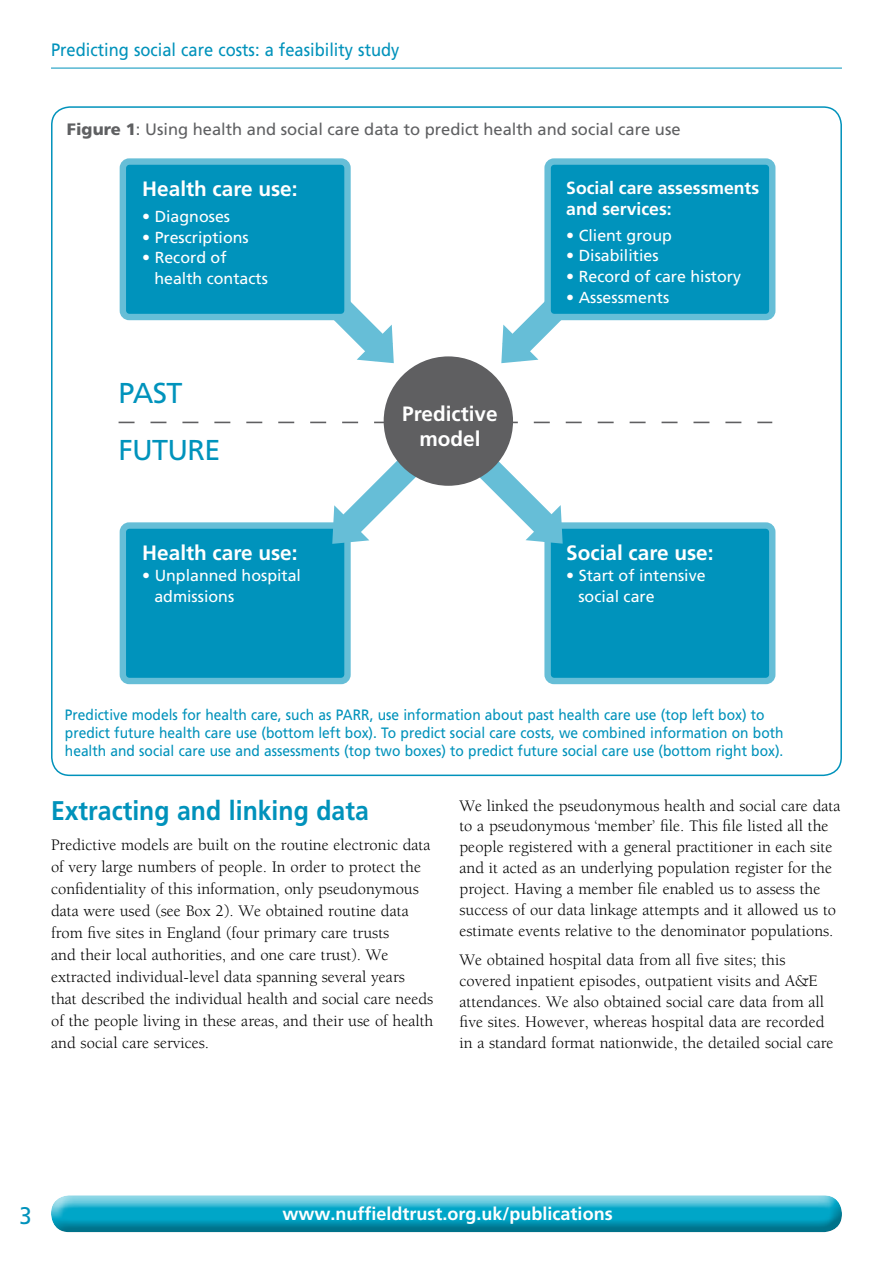
<style>
.page{position:relative;width:893px;height:1263px;background:#fff}
.page>*{position:absolute;margin:0;border:0;box-sizing:border-box;transform-origin:0 0}
.t1{font:28.8px/57.4px "Frutiger";letter-spacing:-.025em;color:#0093bc}
.t2{font:700 27px "Frutiger";color:#0092bb;scale:.92 1}
.t3{font:24px "Frutiger";color:#0092bb;scale:.92 1}
.t4{font:700 20.7px/24.9px "Frutiger";color:#fff;text-align:center}
.t5{font:18px "Frutiger";color:#0092bb;scale:.92 1}
.t6{font:700 18px "Frutiger";color:#fff}
.t7{font:700 17.55px/21.1px "Frutiger";color:#fff}
.t8{font:16.5px/20.9px "Berkeley Std";color:#000}
.t9{font:16.5px "Frutiger";color:#5f6062}
.t10{font:15.9px/20.7px "Frutiger";color:#fff}
.t11{font:15px/18px "Frutiger";color:#0092bb;scale:.92 1}
.s1{font-weight:900}
</style>
<div class="page">
<div style="left:49px;top:1192px;width:793px;height:29px;background:#fff;opacity:.75"></div>
<div style="left:49px;top:1198px;width:793px;height:35px;background:#5f6062;opacity:.5"></div>
<hr style="left:51px;top:68px;width:791px;height:1px;background:#0092bb">
<svg style="left:501px;top:302px;width:135px;height:61px"></svg>
<div style="left:548px;top:162px;width:224px;height:155px;background:#0093bc;border-radius:6px"></div>
<div style="left:544px;top:158px;width:231px;height:162px;border:6px solid #66bed7;border-radius:6px"></div>
<svg style="left:259px;top:302px;width:135px;height:61px"></svg>
<div style="left:123px;top:162px;width:224px;height:155px;background:#0093bc;border-radius:6px"></div>
<div style="left:120px;top:158px;width:231px;height:162px;border:6px solid #66bed7;border-radius:6px"></div>
<div style="left:123px;top:525px;width:224px;height:156px;background:#0093bc;border-radius:6px"></div>
<div style="left:120px;top:522px;width:231px;height:162px;border:6px solid #66bed7;border-radius:6px"></div>
<div style="left:548px;top:525px;width:224px;height:156px;background:#0093bc;border-radius:6px"></div>
<div style="left:544px;top:522px;width:231px;height:162px;border:6px solid #66bed7;border-radius:6px"></div>
<svg style="left:119px;top:409px;width:653px;height:135px"></svg>
<div style="left:384px;top:356px;width:129px;height:130px;background:#5f5f61;border-radius:50%"></div>
<p class="t5" style="left:51px;top:40px;width:380px">Predicting social care costs: a feasibility study</p>
<p class="t9" style="left:67px;top:120px;width:615px"><span class="s1">Figure 1</span>: Using health and social care data to predict health and social care use</p>
<p class="t4" style="left:142px;top:176px;width:157px">Health care use:</p>
<p class="t10" style="left:142px;top:206px;width:89px">• Diagnoses</p>
<p class="t10" style="left:142px;top:227px;width:108px">• Prescriptions</p>
<p class="t10" style="left:154px;top:247px;width:115px;text-indent:-12px">• Record of health contacts</p>
<h1 class="t1" style="left:119px;top:364px;width:103px">PAST<br>FUTURE</h1>
<p class="t4" style="left:142px;top:541px;width:157px">Health care use:</p>
<p class="t10" style="left:154px;top:565px;width:148px;text-indent:-12px">• Unplanned hospital admissions</p>
<p class="t4" style="left:402px;top:402px;width:97px">Predictive model</p>
<p class="t7" style="left:566px;top:177px;width:194px">Social care assessments and services:</p>
<p class="t10" style="left:566px;top:224px;width:107px">• Client group</p>
<p class="t10" style="left:566px;top:245px;width:94px">• Disabilities</p>
<p class="t10" style="left:566px;top:266px;width:176px">• Record of care history</p>
<p class="t10" style="left:566px;top:287px;width:104px">• Assessments</p>
<p class="t4" style="left:566px;top:541px;width:149px">Social care use:</p>
<p class="t10" style="left:578px;top:565px;width:129px;text-indent:-12px">• Start of intensive social care</p>
<p class="t11" style="left:65px;top:706px;width:783px">Predictive models for health care, such as PARR, use information about past health care use (top left box) to predict future health care use (bottom left box). To predict social care costs, we combined information on both health and social care use and assessments (top two boxes) to predict future social care use (bottom right box).</p>
<h2 class="t2" style="left:51px;top:795px;width:347px">Extracting and linking data</h2>
<p class="t8" style="left:51px;top:834px;width:384px;line-height:22px">Predictive models are built on the routine electronic data of very large numbers of people. In order to protect the confidentiality of this information, only pseudonymous data were used (see Box 2). We obtained routine data from five sites in England (four primary care trusts<br>and their local authorities, and one care trust). We extracted individual-level data spanning several years that described the individual health and social care needs of the people living in these areas, and their use of health and social care services.</p>
<p class="t8" style="left:459px;top:795px;width:383px">We linked the pseudonymous health and social care data to a pseudonymous ‘member’ file. This file listed all the people registered with a general practitioner in each site and it acted as an underlying population register for the project. Having a member file enabled us to assess the success of our data linkage attempts and it allowed us to estimate events relative to the denominator populations.</p>
<p class="t8" style="left:459px;top:949px;width:376px">We obtained hospital data from all five sites; this covered inpatient episodes, outpatient visits and A&amp;E attendances. We also obtained social care data from all five sites. However, whereas hospital data are recorded in a standard format nationwide, the detailed social care</p>
<h3 class="t3" style="left:19px;top:1202px;width:15px">3</h3>
<p class="t6" style="left:283px;top:1203px;width:332px">www.nuffieldtrust.org.uk/publications</p>
</div>
